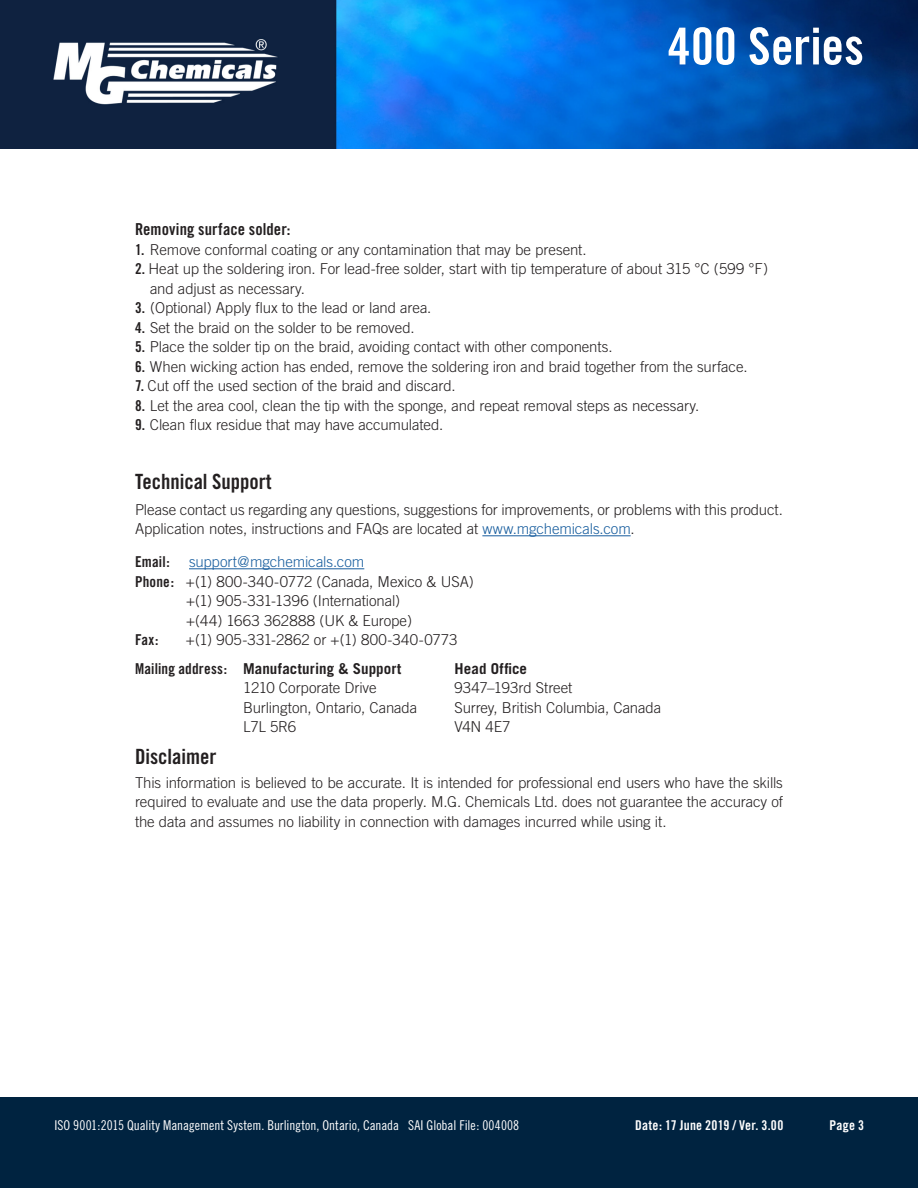
<style>
.page{position:relative;width:918px;height:1188px;background:#fff}
.page>*{position:absolute;margin:0;border:0;box-sizing:border-box;transform-origin:0 0}
.t1{font:51px "Trade Gothic Bold Cond Twenty";letter-spacing:.005em;color:#fff}
.Heading_1{font:21px "Trade Gothic Bold Cond Twenty";color:#231f20}
.InstructionTag{font:16.5px "Trade Gothic Bold Cond Twenty";letter-spacing:.005em;color:#231f20}
.Body_Text_1st_paragr{font:300 15px/19.5px "Trade Gothic";letter-spacing:-.005em;color:#231f20}
.List_Paragraph_no_sp{font:300 15px/19.5px "Trade Gothic";letter-spacing:-.005em;color:#231f20}
.t2{font:700 15px "Trade Gothic";letter-spacing:.01em;color:#231f20}
.BodyText{font:300 15px "Trade Gothic";letter-spacing:-.01em;color:#175d9e}
.BodyText-2{font:15px "Trade Gothic Bold Cond Twenty";letter-spacing:.01em;color:#231f20}
.t3{font:13.5px "Trade Gothic Cond Eighteen";color:#fff}
.t4{font:13.5px "Trade Gothic Bold Cond Twenty";letter-spacing:.015em;color:#fff}
.s1{font-family:"Trade Gothic Bold Cond Twenty";font-weight:400}
.s2{color:#175d9e}
</style>
<div class="page">
<img style="left:0;top:0;width:918px;height:149px">
<div style="left:0;top:1097px;width:918px;height:91px;background:#002340"></div>
<hr style="left:482px;top:535px;width:149px;height:1px;background:#175d9e">
<hr style="left:189px;top:568px;width:175px;height:1px;background:#175d9e">
<h1 class="t1" style="left:668px;top:15px;width:198px">400 Series</h1>
<p class="InstructionTag" style="left:135px;top:219px;width:157px">Removing surface solder:</p>
<p class="List_Paragraph_no_sp" style="left:135px;top:240px;width:453px"><span class="s1">1.</span> Remove conformal coating or any contamination that may be present.</p>
<p class="List_Paragraph_no_sp" style="left:150px;top:259px;width:620px;text-indent:-15px"><span class="s1">2.</span> Heat up the soldering iron. For lead-free solder, start with tip temperature of about 315 °C (599 °F) and adjust as necessary.</p>
<p class="List_Paragraph_no_sp" style="left:135px;top:298px;width:298px"><span class="s1">3.</span> (Optional) Apply flux to the lead or land area.</p>
<p class="List_Paragraph_no_sp" style="left:135px;top:318px;width:281px"><span class="s1">4.</span> Set the braid on the solder to be removed.</p>
<p class="List_Paragraph_no_sp" style="left:135px;top:337px;width:479px"><span class="s1">5.</span> Place the solder tip on the braid, avoiding contact with other components.</p>
<p class="List_Paragraph_no_sp" style="left:135px;top:357px;width:614px"><span class="s1">6.</span> When wicking action has ended, remove the soldering iron and braid together from the surface.</p>
<p class="List_Paragraph_no_sp" style="left:135px;top:376px;width:322px"><span class="s1">7.</span> Cut off the used section of the braid and discard.</p>
<p class="List_Paragraph_no_sp" style="left:135px;top:396px;width:566px"><span class="s1">8.</span> Let the area cool, clean the tip with the sponge, and repeat removal steps as necessary.</p>
<p class="List_Paragraph_no_sp" style="left:135px;top:415px;width:310px"><span class="s1">9.</span> Clean flux residue that may have accumulated.</p>
<p class="Heading_1" style="left:135px;top:468px;width:138px">Technical Support</p>
<p class="Body_Text_1st_paragr" style="left:135px;top:500px;width:649px">Please contact us regarding any questions, suggestions for improvements, or problems with this product.<br>Application notes, instructions and FAQs are located at <span class="s2">www.mgchemicals.com</span>.</p>
<p class="BodyText-2" style="left:135px;top:553px;width:36px">Email:</p>
<p class="BodyText" style="left:189px;top:553px;width:177px">support@mgchemicals.com</p>
<p class="Body_Text_1st_paragr" style="left:135px;top:572px;width:340px"><span class="s1">Phone:</span> +(1) 800-340-0772 (Canada, Mexico &amp; USA)</p>
<p class="Body_Text_1st_paragr" style="left:186px;top:591px;width:216px">+(1) 905-331-1396 (International)</p>
<p class="Body_Text_1st_paragr" style="left:186px;top:611px;width:228px">+(44) 1663 362888 (UK &amp; Europe)</p>
<p class="BodyText-2" style="left:135px;top:631px;width:25px">Fax:</p>
<p class="Body_Text_1st_paragr" style="left:186px;top:630px;width:273px">+(1) 905-331-2862 or +(1) 800-340-0773</p>
<p class="t2" style="left:135px;top:659px;width:268px"><span class="s1">Mailing address:</span> Manufacturing &amp; Support</p>
<p class="t2" style="left:454px;top:659px;width:74px">Head Office</p>
<p class="Body_Text_1st_paragr" style="left:243px;top:678px;width:135px">1210 Corporate Drive</p>
<p class="Body_Text_1st_paragr" style="left:454px;top:678px;width:119px">9347–193rd Street</p>
<p class="Body_Text_1st_paragr" style="left:243px;top:698px;width:176px">Burlington, Ontario, Canada</p>
<p class="Body_Text_1st_paragr" style="left:454px;top:698px;width:208px">Surrey, British Columbia, Canada</p>
<p class="Body_Text_1st_paragr" style="left:243px;top:717px;width:55px">L7L 5R6</p>
<p class="Body_Text_1st_paragr" style="left:454px;top:717px;width:58px">V4N 4E7</p>
<p class="Heading_1" style="left:135px;top:743px;width:83px">Disclaimer</p>
<p class="Body_Text_1st_paragr" style="left:135px;top:772px;width:649px;text-align:justify">This information is believed to be accurate. It is intended for professional end users who have the skills required to evaluate and use the data properly. M.G. Chemicals Ltd. does not guarantee the accuracy of the data and assumes no liability in connection with damages incurred while using it.</p>
<p class="t3" style="left:54px;top:1117px;width:466px">ISO 9001:2015 Quality Management System. Burlington, Ontario, Canada SAI Global File: 004008</p>
<p class="t4" style="left:635px;top:1117px;width:150px">Date: 17 June 2019 / Ver. 3.00</p>
<p class="t4" style="left:829px;top:1117px;width:36px">Page 3</p>
</div>
